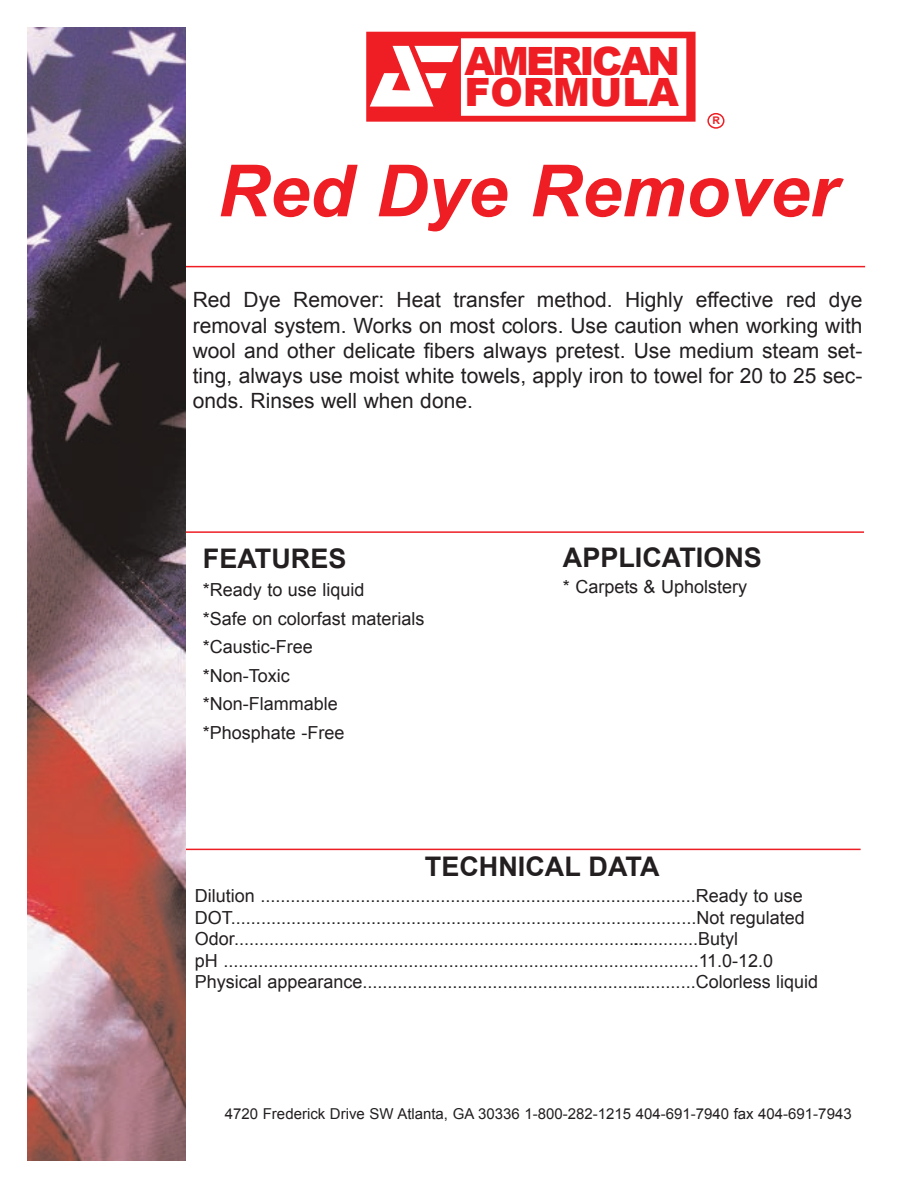
<style>
.page{position:relative;width:918px;height:1188px;background:#fff}
.page>*{position:absolute;margin:0;border:0;box-sizing:border-box;transform-origin:0 0}
.t1{font:italic 700 72px "Arial";color:#ee1e24}
.t2{font:900 39px/31.5px "Arial";letter-spacing:-.065em;color:#ee1e24}
.t3{font:700 27px "Arial";color:#231f20}
.t4{font:21px/25.2px "Arial";color:#231f20;text-align:justify}
.t5{font:18px/28.5px "Arial";color:#231f20}
.t6{font:15px "Arial";color:#231f20}
.t7{font:700 10.5px "Arial";color:#ee1e24}
</style>
<div class="page">
<hr style="left:53px;top:266px;width:812px;height:1px;background:#ee1e24">
<hr style="left:53px;top:531px;width:811px;height:2px;background:#ee1e24">
<hr style="left:52px;top:849px;width:809px;height:1px;background:#ee1e24">
<svg style="left:366px;top:31px;width:330px;height:91px"></svg>
<img style="left:27px;top:27px;width:159px;height:1134px">
<svg style="left:707px;top:113px;width:18px;height:16px"></svg>
<h2 class="t2" style="left:464px;top:44px;width:217px">AMERICAN<br>FORMULA</h2>
<p class="t7" style="left:713px;top:114px;width:9px">R</p>
<h1 class="t1" style="left:217px;top:151px;width:622px">Red Dye Remover</h1>
<p class="t4" style="left:193px;top:287px;width:671px">Red Dye Remover: Heat transfer method. Highly effective red dye removal system. Works on most colors. Use caution when working with wool and other delicate fibers always pretest. Use medium steam set&shy;ting, always use moist white towels, apply iron to towel for 20 to 25 sec&shy;onds. Rinses well when done.</p>
<h3 class="t3" style="left:203px;top:543px;width:145px">FEATURES</h3>
<p class="t5" style="left:203px;top:576px;width:223px">*Ready to use liquid<br>*Safe on colorfast materials *Caustic-Free<br>*Non-Toxic *Non-Flammable *Phosphate -Free</p>
<h3 class="t3" style="left:563px;top:542px;width:201px">APPLICATIONS</h3>
<p class="t5" style="left:563px;top:572px;width:186px">* Carpets &amp; Upholstery</p>
<h3 class="t3" style="left:425px;top:852px;width:236px">TECHNICAL DATA</h3>
<p class="t5" style="left:195px;top:885px;width:625px;line-height:21.6px">Dilution .......................................................................................Ready to use DOT.............................................................................................Not regulated Odor.............................................................................................Butyl<br>pH ...............................................................................................11.0-12.0<br>Physical appearance...................................................................Colorless liquid</p>
<p class="t6" style="left:225px;top:1105px;width:628px">4720 Frederick Drive SW Atlanta, GA 30336 1-800-282-1215 404-691-7940 fax 404-691-7943</p>
</div>
